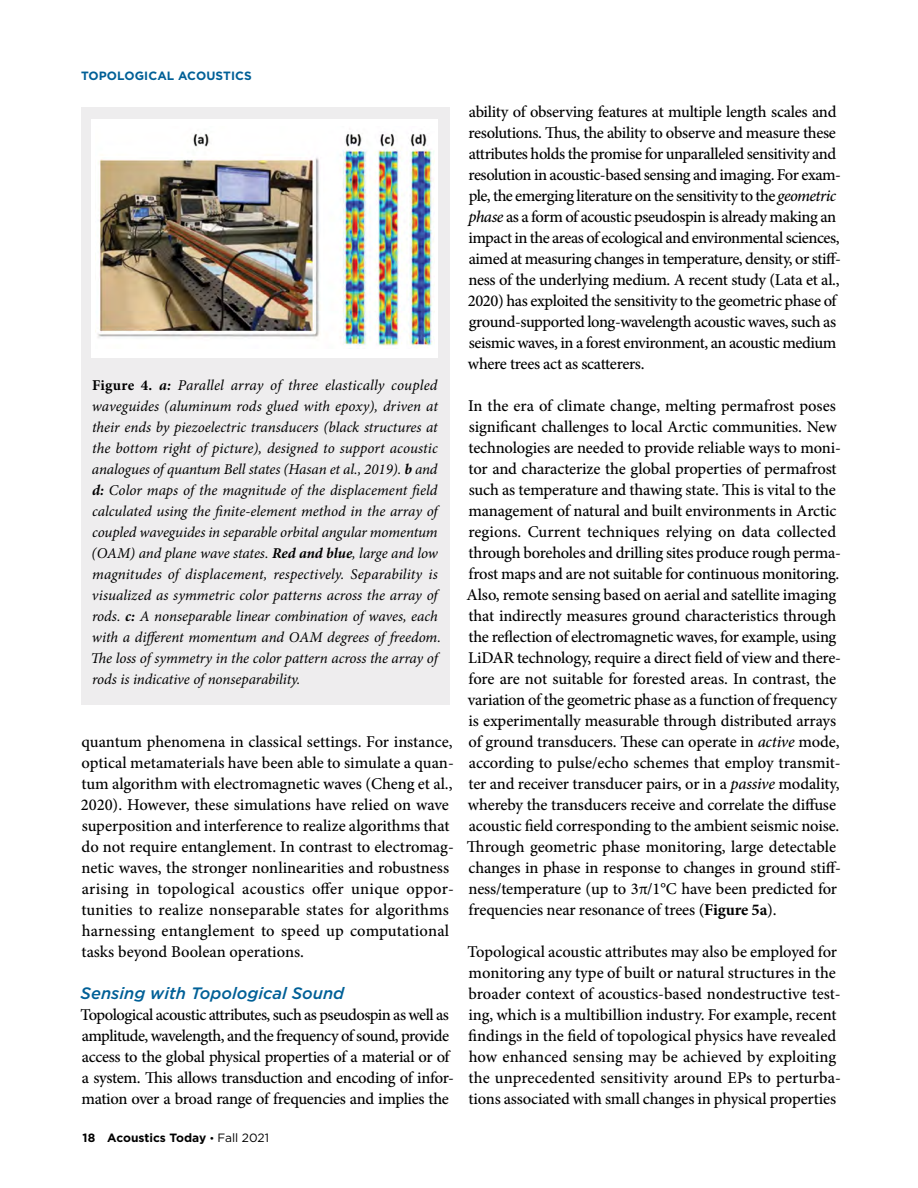
<style>
.page{position:relative;width:918px;height:1188px;background:#fff}
.page>*{position:absolute;margin:0;border:0;box-sizing:border-box;transform-origin:0 0}
.t1{font:500 16.5px/21px "Minion Pro";letter-spacing:-.015em;color:#000}
.t2{font:italic 500 16.5px "Gotham";color:#006097}
.t3{font:italic 15px/21px "Minion Pro";letter-spacing:-.005em;color:#000}
.t4{font:700 12px "Gotham";color:#000}
.t5{font:700 12px "Gotham";letter-spacing:.01em;color:#006097}
.s1{font-weight:700;font-style:normal}
.s2{font-weight:700}
.s3{font-weight:400;font-size:10.5px}
.s4{font-weight:400}
.s5{font-style:italic}
</style>
<div class="page">
<div style="left:81px;top:107px;width:368px;height:598px;background:#eeedee"></div>
<div style="left:92px;top:119px;width:346px;height:238px;background:#fff"></div>
<img style="left:95px;top:133px;width:340px;height:216px">
<p class="t5" style="left:81px;top:68px;width:172px">TOPOLOGICAL ACOUSTICS</p>
<p class="t3" style="left:91px;top:375px;width:352px"><span class="s1">Figure 4.</span> <span class="s2">a:</span> Parallel array of three elastically coupled waveguides (aluminum rods glued with epoxy), driven at their ends by piezoelectric transducers (black structures at the bottom right of picture), designed to support acoustic analogues of quantum Bell states (Hasan et al., 2019). <span class="s2">b</span> and <span class="s2">d:</span> Color maps of the magnitude of the displacement field calculated using the finite-element method in the array of coupled waveguides in separable orbital angular momentum (OAM) and plane wave states. <span class="s2">Red and blue</span>, large and low magnitudes of displacement, respectively. Separability is visualized as symmetric color patterns across the array of rods. <span class="s2">c:</span> A nonseparable linear combination of waves, each with a different momentum and OAM degrees of freedom.<br>The loss of symmetry in the color pattern across the array of rods is indicative of nonseparability.</p>
<p class="t1" style="left:81px;top:731px;width:375px">quantum phenomena in classical settings. For instance, optical metamaterials have been able to simulate a quan&shy;tum algorithm with electromagnetic waves (Cheng et al., 2020). However, these simulations have relied on wave superposition and interference to realize algorithms that do not require entanglement. In contrast to electromag&shy;netic waves, the stronger nonlinearities and robustness arising in topological acoustics offer unique oppor&shy;tunities to realize nonseparable states for algorithms harnessing entanglement to speed up computational tasks beyond Boolean operations.</p>
<p class="t2" style="left:81px;top:982px;width:265px">Sensing with Topological Sound</p>
<p class="t1" style="left:81px;top:1004px;width:375px">Topological acoustic attributes, such as pseudospin as well as amplitude, wavelength, and the frequency of sound, provide access to the global physical properties of a material or of a system. This allows transduction and encoding of infor&shy;mation over a broad range of frequencies and implies the</p>
<p class="t4" style="left:83px;top:1130px;width:188px">18 Acoustics Today <span class="s3">•</span> <span class="s4">Fall 2021</span></p>
<p class="t1" style="left:468px;top:101px;width:375px">ability of observing features at multiple length scales and resolutions. Thus, the ability to observe and measure these attributes holds the promise for unparalleled sensitivity and resolution in acoustic-based sensing and imaging. For exam&shy;ple, the emerging literature on the sensitivity to the <span class="s5">geometric phase</span> as a form of acoustic pseudospin is already making an impact in the areas of ecological and environmental sciences, aimed at measuring changes in temperature, density, or stiff&shy;ness of the underlying medium. A recent study (Lata et al., 2020) has exploited the sensitivity to the geometric phase of ground-supported long-wavelength acoustic waves, such as seismic waves, in a forest environment, an acoustic medium where trees act as scatterers.</p>
<p class="t1" style="left:467px;top:395px;width:376px">In the era of climate change, melting permafrost poses significant challenges to local Arctic communities. New technologies are needed to provide reliable ways to moni&shy;tor and characterize the global properties of permafrost such as temperature and thawing state. This is vital to the management of natural and built environments in Arctic regions. Current techniques relying on data collected through boreholes and drilling sites produce rough perma&shy;frost maps and are not suitable for continuous monitoring.<br>Also, remote sensing based on aerial and satellite imaging that indirectly measures ground characteristics through the reflection of electromagnetic waves, for example, using LiDAR technology, require a direct field of view and there&shy;fore are not suitable for forested areas. In contrast, the variation of the geometric phase as a function of frequency is experimentally measurable through distributed arrays of ground transducers. These can operate in <span class="s5">active</span> mode, according to pulse/echo schemes that employ transmit&shy;ter and receiver transducer pairs, or in a <span class="s5">passive</span> modality, whereby the transducers receive and correlate the diffuse acoustic field corresponding to the ambient seismic noise.<br>Through geometric phase monitoring, large detectable changes in phase in response to changes in ground stiff&shy;ness/temperature (up to 3π/1°C have been predicted for frequencies near resonance of trees (<span class="s2">Figure 5a</span>).</p>
<p class="t1" style="left:468px;top:941px;width:375px">Topological acoustic attributes may also be employed for monitoring any type of built or natural structures in the broader context of acoustics-based nondestructive test&shy;ing, which is a multibillion industry. For example, recent findings in the field of topological physics have revealed how enhanced sensing may be achieved by exploiting the unprecedented sensitivity around EPs to perturba&shy;tions associated with small changes in physical properties</p>
</div>
